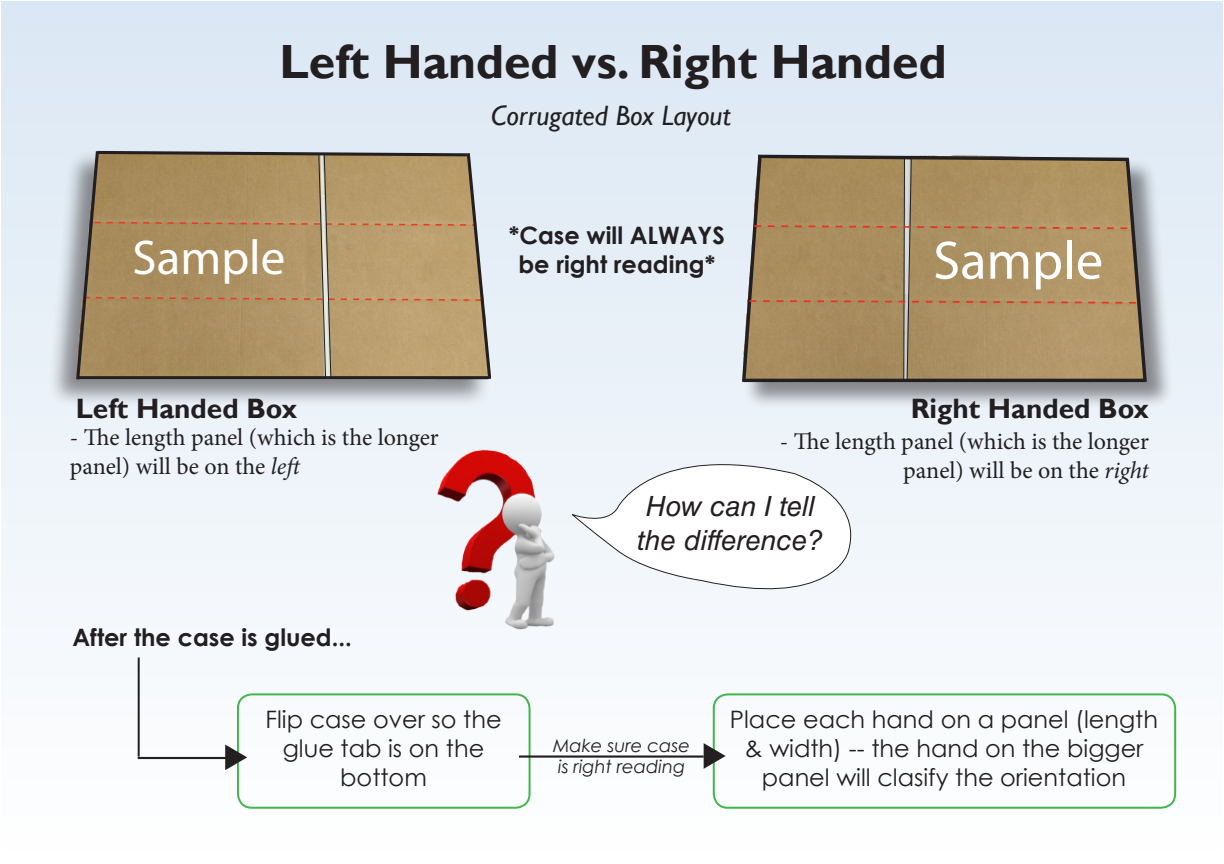
<style>
.page{position:relative;width:1224px;height:864px;background:#fff}
.page>*{position:absolute;margin:0;border:0;box-sizing:border-box;transform-origin:0 0}
.t1{font:54.4px "Myriad Pro";color:#fff}
.t2{font:49px "Myriad Pro";color:#fff}
.t3{font:700 48px "Gill Sans";color:#231f20}
.t4{font:700 28px "Gill Sans";color:#231f20}
.t5{font:italic 28px "Gill Sans";color:#231f20}
.t6{font:italic 27.8px/33.4px "Helvetica LT Std";color:#231f20}
.t7{font:24px/28.8px "Century Gothic";color:#231f20;text-align:center}
.t8{font:24px/28.8px "Minion Pro";color:#231f20}
.t9{font:700 24px/28.8px "Century Gothic";color:#231f20;text-align:center}
.t10{font:italic 18px/21.6px "Century Gothic";color:#231f20}
.s1{font-style:italic}
</style>
<div class="page">
<div style="left:1px;top:1px;width:1222px;height:862px;background:linear-gradient(to bottom,#dae7f4,#fefffe)"></div>
<div style="left:47px;top:149px;width:444px;height:259px;background:#231f20;opacity:.5"></div>
<svg style="left:74px;top:148px;width:417px;height:234px;background:#ac946b"></svg>
<div style="left:713px;top:693px;width:463px;height:116px;border:2px solid #3db54a;border-radius:14px"></div>
<div style="left:237px;top:693px;width:294px;height:116px;border:2px solid #3db54a;border-radius:14px"></div>
<div style="left:743px;top:155px;width:431px;height:254px;background:#231f20;opacity:.5"></div>
<svg style="left:740px;top:155px;width:409px;height:227px;background:#a78e65"></svg>
<svg style="left:571px;top:441px;width:294px;height:169px"></svg>
<img style="left:427px;top:441px;width:135px;height:192px">
<hr style="left:138px;top:757px;width:88px;height:2px;background:#231f20">
<svg style="left:225px;top:745px;width:22px;height:25px"></svg>
<hr style="left:138px;top:657px;width:2px;height:100px;background:#231f20">
<hr style="left:519px;top:755px;width:185px;height:3px;background:#231f20">
<svg style="left:704px;top:743px;width:22px;height:26px"></svg>
<p class="t3" style="left:279px;top:33px;width:669px">Left Handed vs. Right Handed</p>
<p class="t5" style="left:491px;top:99px;width:241px">Corrugated Box Layout</p>
<p class="t2" style="left:133px;top:227px;width:154px">Sample</p>
<p class="t9" style="left:509px;top:220px;width:217px">*Case will ALWAYS be right reading*</p>
<p class="t1" style="left:933px;top:227px;width:171px">Sample</p>
<p class="t4" style="left:76px;top:391px;width:223px">Left Handed Box</p>
<p class="t8" style="left:70px;top:423px;width:371px">- The length panel (which is the longer panel) will be on the <span class="s1">left</span></p>
<p class="t9" style="left:73px;top:621px;width:281px">After the case is glued...</p>
<p class="t7" style="left:265px;top:705px;width:238px">Flip case over so the glue tab is on the bottom</p>
<p class="t4" style="left:911px;top:392px;width:240px">Right Handed Box</p>
<p class="t8" style="left:780px;top:427px;width:371px;text-align:right">- The length panel (which is the longer panel) will be on the <span class="s1">right</span></p>
<p class="t6" style="left:638px;top:490px;width:187px">How can I tell the difference?</p>
<p class="t10" style="left:553px;top:734px;width:139px">Make sure case is right reading</p>
<p class="t7" style="left:730px;top:705px;width:430px">Place each hand on a panel (length &amp; width) -- the hand on the bigger panel will clasify the orientation</p>
</div>
